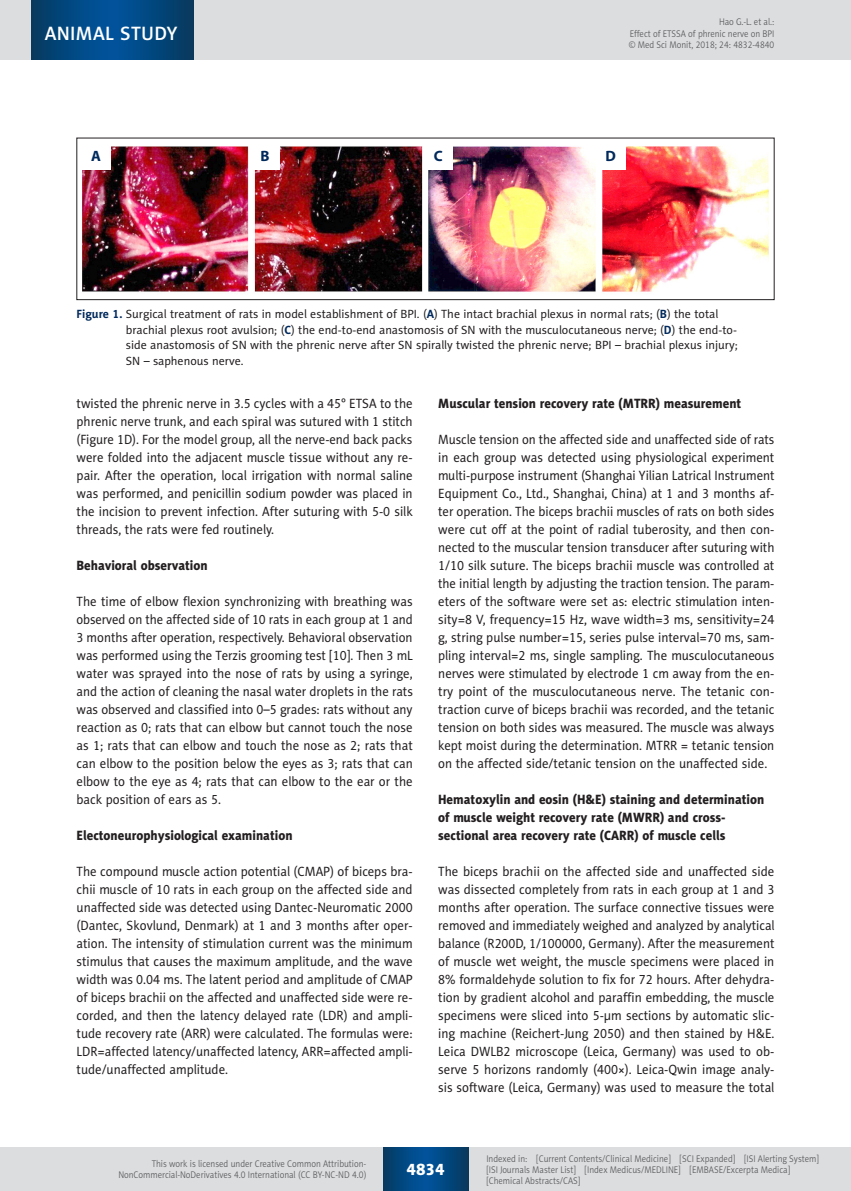
<style>
.page{position:relative;width:851px;height:1191px;background:#fff}
.page>*{position:absolute;margin:0;border:0;box-sizing:border-box;transform-origin:0 0}
.t1{font:19.5px "Naomi Sans EFN Medium";letter-spacing:.015em;color:#fff}
.t2{font:16.5px "Naomi Sans EFN Heavy";color:#fff}
.t3{font:700 15px "Myriad Pro";color:#00295c}
.MSM_Body{font:13.5px/18px "Naomi Sans EFN";color:#231f20;text-align:justify;scale:.95 1}
.MSM_Body-2{font:13.5px/18px "Naomi Sans EFN";color:#231f20;text-align:justify;scale:.93 1}
.MSM_Headline_2{font:13.5px/18px "Naomi Sans EFN Heavy";color:#231f20;scale:.95 1}
.MSM_Rycina_tytul{font:12px/15.8px "Naomi Sans EFN";color:#231f20}
.MSM_pagina_sygnatura{font:9.75px/11.2px "Naomi Sans EFN Light";color:#57585a;scale:.9 1}
.MSM_pagina_zywa{font:9.75px/11.2px "Naomi Sans EFN Light";color:#57585a;text-align:right;scale:.9 1}
.s1{font-weight:700;color:#00295c}
</style>
<div class="page">
<img style="left:82px;top:146px;width:687px;height:146px">
<div style="left:77px;top:138px;width:697px;height:162px;border:1px solid #231f20"></div>
<div style="left:81px;top:142px;width:30px;height:28px;background:#fff"></div>
<div style="left:250px;top:142px;width:29px;height:28px;background:#fff"></div>
<div style="left:423px;top:142px;width:30px;height:28px;background:#fff"></div>
<div style="left:596px;top:142px;width:29px;height:28px;background:#fff"></div>
<div style="left:0;top:1148px;width:850px;height:43px;background:#dcdddf"></div>
<svg style="left:383px;top:1147px;width:85px;height:43px"></svg>
<div style="left:0;top:0;width:850px;height:60px;background:#dcdddf"></div>
<hr style="left:850px;top:0;width:1px;height:60px;background:#dcdddf">
<svg style="left:32px;top:0;width:161px;height:60px"></svg>
<h1 class="t1" style="left:45px;top:22px;width:134px">ANIMAL STUDY</h1>
<p class="MSM_pagina_zywa" style="left:629px;top:16px;width:162px">Hao G.-L. et al.:<br>Effect of ETSSA of phrenic nerve on BPI</p>
<p class="MSM_pagina_sygnatura" style="left:628px;top:39px;width:163px">© Med Sci Monit, 2018; 24: 4832-4840</p>
<p class="t3" style="left:91px;top:147px;width:11px">A</p>
<p class="t3" style="left:260px;top:147px;width:11px">B</p>
<p class="t3" style="left:433px;top:147px;width:10px">C</p>
<p class="t3" style="left:605px;top:147px;width:12px">D</p>
<p class="MSM_Rycina_tytul" style="left:126px;top:306px;width:613px;text-indent:-49px"><span class="s1">Figure 1.</span> Surgical treatment of rats in model establishment of BPI. (<span class="s1">A</span>) The intact brachial plexus in normal rats; (<span class="s1">B</span>) the total brachial plexus root avulsion; (<span class="s1">C</span>) the end-to-end anastomosis of SN with the musculocutaneous nerve; (<span class="s1">D</span>) the end-to&shy;side anastomosis of SN with the phrenic nerve after SN spirally twisted the phrenic nerve; BPI – brachial plexus injury; SN – saphenous nerve.</p>
<p class="MSM_Body" style="left:77px;top:394px;width:355px">twisted the phrenic nerve in 3.5 cycles with a 45° ETSA to the phrenic nerve trunk, and each spiral was sutured with 1 stitch (Figure 1D). For the model group, all the nerve-end back packs were folded into the adjacent muscle tissue without any re&shy;pair. After the operation, local irrigation with normal saline was performed, and penicillin sodium powder was placed in the incision to prevent infection. After suturing with 5-0 silk threads, the rats were fed routinely.</p>
<p class="MSM_Headline_2" style="left:77px;top:556px;width:139px">Behavioral observation</p>
<p class="MSM_Body" style="left:77px;top:592px;width:355px">The time of elbow flexion synchronizing with breathing was observed on the affected side of 10 rats in each group at 1 and 3 months after operation, respectively. Behavioral observation was performed using the Terzis grooming test [10]. Then 3 mL water was sprayed into the nose of rats by using a syringe, and the action of cleaning the nasal water droplets in the rats was observed and classified into 0–5 grades: rats without any reaction as 0; rats that can elbow but cannot touch the nose as 1; rats that can elbow and touch the nose as 2; rats that can elbow to the position below the eyes as 3; rats that can elbow to the eye as 4; rats that can elbow to the ear or the back position of ears as 5.</p>
<p class="MSM_Headline_2" style="left:77px;top:826px;width:229px">Electoneurophysiological examination</p>
<p class="MSM_Body" style="left:77px;top:862px;width:355px">The compound muscle action potential (CMAP) of biceps bra&shy;chii muscle of 10 rats in each group on the affected side and unaffected side was detected using Dantec-Neuromatic 2000 (Dantec, Skovlund, Denmark) at 1 and 3 months after oper&shy;ation. The intensity of stimulation current was the minimum stimulus that causes the maximum amplitude, and the wave width was 0.04 ms. The latent period and amplitude of CMAP of biceps brachii on the affected and unaffected side were re&shy;corded, and then the latency delayed rate (LDR) and ampli&shy;tude recovery rate (ARR) were calculated. The formulas were:<br>LDR=affected latency/unaffected latency, ARR=affected ampli&shy;tude/unaffected amplitude.</p>
<p class="MSM_Headline_2" style="left:438px;top:394px;width:320px">Muscular tension recovery rate (MTRR) measurement</p>
<p class="MSM_Body-2" style="left:438px;top:430px;width:363px">Muscle tension on the affected side and unaffected side of rats in each group was detected using physiological experiment multi-purpose instrument (Shanghai Yilian Latrical Instrument Equipment Co., Ltd., Shanghai, China) at 1 and 3 months af&shy;ter operation. The biceps brachii muscles of rats on both sides were cut off at the point of radial tuberosity, and then con&shy;nected to the muscular tension transducer after suturing with 1/10 silk suture. The biceps brachii muscle was controlled at the initial length by adjusting the traction tension. The param&shy;eters of the software were set as: electric stimulation inten&shy;sity=8 V, frequency=15 Hz, wave width=3 ms, sensitivity=24 g, string pulse number=15, series pulse interval=70 ms, sam&shy;pling interval=2 ms, single sampling. The musculocutaneous nerves were stimulated by electrode 1 cm away from the en&shy;try point of the musculocutaneous nerve. The tetanic con&shy;traction curve of biceps brachii was recorded, and the tetanic tension on both sides was measured. The muscle was always kept moist during the determination. MTRR = tetanic tension on the affected side/tetanic tension on the unaffected side.</p>
<p class="MSM_Headline_2" style="left:438px;top:790px;width:344px">Hematoxylin and eosin (H&amp;E) staining and determination of muscle weight recovery rate (MWRR) and cross&shy;sectional area recovery rate (CARR) of muscle cells</p>
<p class="MSM_Body" style="left:438px;top:862px;width:355px">The biceps brachii on the affected side and unaffected side was dissected completely from rats in each group at 1 and 3 months after operation. The surface connective tissues were removed and immediately weighed and analyzed by analytical balance (R200D, 1/100000, Germany). After the measurement of muscle wet weight, the muscle specimens were placed in 8% formaldehyde solution to fix for 72 hours. After dehydra&shy;tion by gradient alcohol and paraffin embedding, the muscle specimens were sliced into 5-μm sections by automatic slic&shy;ing machine (Reichert-Jung 2050) and then stained by H&amp;E.<br>Leica DWLB2 microscope (Leica, Germany) was used to ob&shy;serve 5 horizons randomly (400×). Leica-Qwin image analy&shy;sis software (Leica, Germany) was used to measure the total</p>
<p class="MSM_pagina_sygnatura" style="left:118px;top:1158px;width:277px;text-align:right">This work is licensed under Creative Common Attribution-<br>NonCommercial-NoDerivatives 4.0 International (CC BY-NC-ND 4.0)</p>
<p class="t2" style="left:406px;top:1159px;width:40px">4834</p>
<p class="MSM_pagina_sygnatura" style="left:486px;top:1152px;width:371px">Indexed in: [Current Contents/Clinical Medicine] [SCI Expanded] [ISI Alerting System] [ISI Journals Master List] [Index Medicus/MEDLINE] [EMBASE/Excerpta Medica] [Chemical Abstracts/CAS]</p>
</div>
